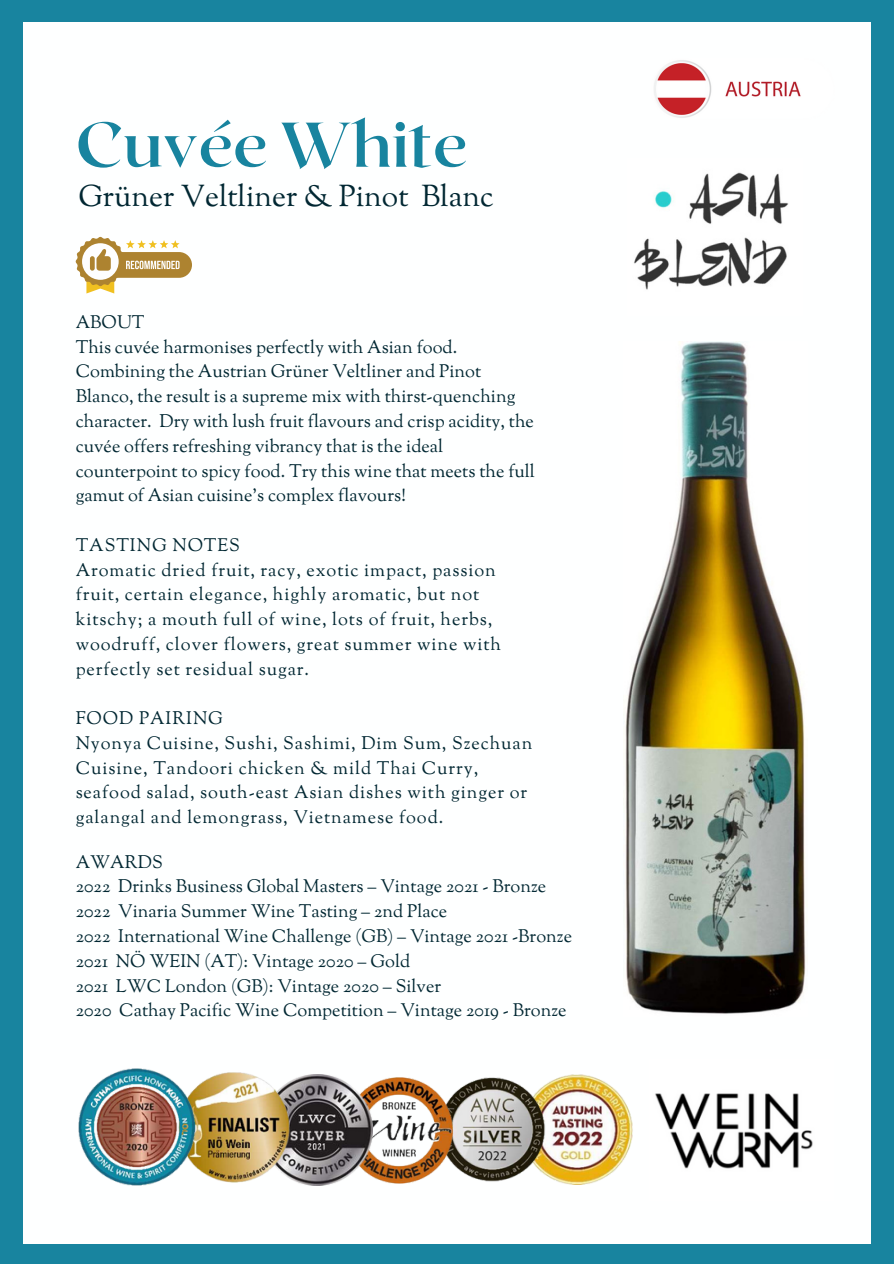
<style>
.page{position:relative;width:894px;height:1264px;background:#fff}
.page>*{position:absolute;margin:0;border:0;box-sizing:border-box;transform-origin:0 0}
.t1{font:700 63px "Roxborough CF";color:#18849f}
.t2{font:30px "Sorts Mill Goudy";color:#012732}
.t3{font:18px/24.8px "Sorts Mill Goudy";color:#012732}
.t4{font:18px/24.8px "Sorts Mill Goudy";letter-spacing:.05em;color:#012732}
</style>
<div class="page">
<div style="left:0;top:0;width:893px;height:1263px;background:#18849f"></div>
<div style="left:23px;top:22px;width:847px;height:1221px;background:#feffff"></div>
<img style="left:625px;top:341px;width:181px;height:673px">
<img style="left:634px;top:172px;width:155px;height:118px">
<img style="left:552px;top:1074px;width:81px;height:110px">
<img style="left:455px;top:1077px;width:97px;height:105px">
<img style="left:372px;top:1077px;width:83px;height:107px">
<img style="left:293px;top:1074px;width:79px;height:111px">
<img style="left:195px;top:1072px;width:98px;height:111px">
<img style="left:78px;top:1068px;width:117px;height:117px">
<svg style="left:76px;top:237px;width:115px;height:56px"></svg>
<img style="left:655px;top:1093px;width:158px;height:76px">
<img style="left:654px;top:60px;width:147px;height:58px">
<p class="t1" style="left:76px;top:104px;width:393px">Cuvée White</p>
<p class="t2" style="left:78px;top:177px;width:417px">Grüner Veltliner &amp; Pinot Blanc</p>
<p class="t3" style="left:76px;top:311px;width:70px">ABOUT</p>
<p class="t3" style="left:76px;top:336px;width:460px">This cuvée harmonises perfectly with Asian food.<br>Combining the Austrian Grüner Veltliner and Pinot Blanco, the result is a supreme mix with thirst-quenching character. Dry with lush fruit flavours and crisp acidity, the cuvée offers refreshing vibrancy that is the ideal counterpoint to spicy food. Try this wine that meets the full gamut of Asian cuisine’s complex flavours!</p>
<p class="t4" style="left:76px;top:534px;width:166px">TASTING NOTES</p>
<p class="t4" style="left:76px;top:559px;width:427px">Aromatic dried fruit, racy, exotic impact, passion fruit, certain elegance, highly aromatic, but not kitschy; a mouth full of wine, lots of fruit, herbs, woodruff, clover flowers, great summer wine with perfectly set residual sugar.</p>
<p class="t4" style="left:76px;top:707px;width:149px">FOOD PAIRING</p>
<p class="t4" style="left:76px;top:732px;width:458px">Nyonya Cuisine, Sushi, Sashimi, Dim Sum, Szechuan Cuisine, Tandoori chicken &amp; mild Thai Curry, seafood salad, south-east Asian dishes with ginger or galangal and lemongrass, Vietnamese food.</p>
<p class="t3" style="left:76px;top:851px;width:89px">AWARDS</p>
<p class="t3" style="left:76px;top:875px;width:472px">2022 Drinks Business Global Masters – Vintage 2021 - Bronze</p>
<p class="t3" style="left:76px;top:900px;width:373px">2022 Vinaria Summer Wine Tasting – 2nd Place</p>
<p class="t3" style="left:76px;top:925px;width:497px">2022 International Wine Challenge (GB) – Vintage 2021 -Bronze</p>
<p class="t3" style="left:76px;top:950px;width:336px">2021 NÖ WEIN (AT): Vintage 2020 – Gold</p>
<p class="t3" style="left:76px;top:974px;width:367px">2021 LWC London (GB): Vintage 2020 – Silver</p>
<p class="t3" style="left:76px;top:999px;width:492px">2020 Cathay Pacific Wine Competition – Vintage 2019 - Bronze</p>
</div>
